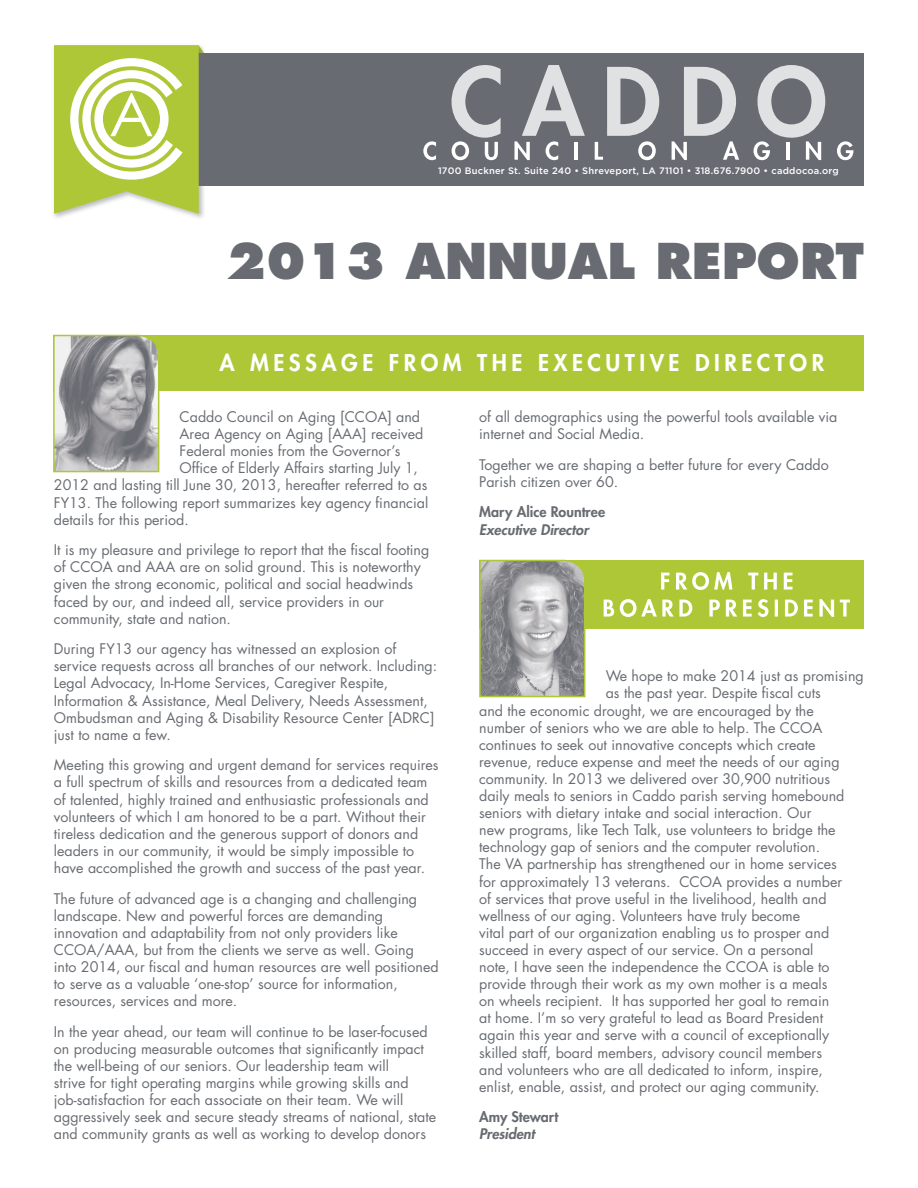
<style>
.page{position:relative;width:918px;height:1188px;background:#fff}
.page>*{position:absolute;margin:0;border:0;box-sizing:border-box;transform-origin:0 0}
.t1{font:800 48px "Futura";color:#686c72}
.t2{font:800 22.5px "Futura";letter-spacing:.2em;color:#fff}
.t3{font:14.25px/17.1px "Futura";color:#686c72}
.t4{font:800 14.25px "Futura";letter-spacing:-.005em;color:#686c72}
.t5{font:italic 800 14.25px "Futura";color:#686c72}
.t6{font:500 9.3px "Gotham";letter-spacing:.025em;color:#fff}
</style>
<div class="page">
<div style="left:62px;top:54px;width:802px;height:132px;background:#686c72"></div>
<svg style="left:423px;top:141px;width:13px;height:19px"></svg>
<svg style="left:452px;top:65px;width:49px;height:95px"></svg>
<svg style="left:514px;top:65px;width:71px;height:95px"></svg>
<hr style="left:575px;top:142px;width:3px;height:18px;background:#fff">
<svg style="left:595px;top:67px;width:64px;height:93px"></svg>
<svg style="left:672px;top:67px;width:67px;height:93px"></svg>
<svg style="left:754px;top:65px;width:71px;height:95px"></svg>
<svg style="left:837px;top:141px;width:16px;height:19px"></svg>
<div style="left:54px;top:335px;width:810px;height:55px;background:#aec736"></div>
<svg style="left:53px;top:334px;width:107px;height:139px;background:#a1a29e"></svg>
<div style="left:479px;top:560px;width:385px;height:69px;background:#aec736"></div>
<svg style="left:479px;top:559px;width:107px;height:139px;background:#a3a49f"></svg>
<svg style="left:661px;top:572px;width:132px;height:18px"></svg>
<svg style="left:604px;top:599px;width:246px;height:18px"></svg>
<svg style="left:54px;top:45px;width:156px;height:169px;background:#c4d478"></svg>
<p class="t6" style="left:438px;top:166px;width:402px">1700 Buckner St. Suite 240 • Shreveport, LA 71101 • 318.676.7900 • caddocoa.org</p>
<h1 class="t1" style="left:226px;top:232px;width:639px">2013 ANNUAL REPORT</h1>
<h2 class="t2" style="left:219px;top:349px;width:121px">A ME SSAGE</h2>
<h2 class="t2" style="left:389px;top:349px;width:19px">FROM</h2>
<h2 class="t2" style="left:477px;top:349px;width:30px">THE</h2>
<h2 class="t2" style="left:538px;top:349px;width:18px">EXECU</h2>
<h2 class="t2" style="left:625px;top:349px;width:29px">TIVE</h2>
<h2 class="t2" style="left:695px;top:349px;width:16px">DIREC</h2>
<h2 class="t2" style="left:775px;top:349px;width:33px">TOR</h2>
<p class="t3" style="left:180px;top:408px;width:242px">Caddo Council on Aging [CCOA] and</p>
<p class="t3" style="left:180px;top:425px;width:245px">Area Agency on Aging [AAA] received</p>
<p class="t3" style="left:180px;top:442px;width:222px">Federal monies from the Governor’s</p>
<p class="t3" style="left:180px;top:459px;width:240px">Office of Elderly Affairs starting July 1,</p>
<p class="t3" style="left:54px;top:476px;width:375px">2012 and lasting till June 30, 2013, hereafter referred to as</p>
<p class="t3" style="left:54px;top:494px;width:376px">FY13. The following report summarizes key agency financial</p>
<p class="t3" style="left:54px;top:511px;width:136px">details for this period.</p>
<p class="t3" style="left:54px;top:541px;width:377px">It is my pleasure and privilege to report that the fiscal footing of CCOA and AAA are on solid ground. This is noteworthy given the strong economic, political and social headwinds faced by our, and indeed all, service providers in our community, state and nation.</p>
<p class="t3" style="left:54px;top:640px;width:385px">During FY13 our agency has witnessed an explosion of service requests across all branches of our network. Including:<br>Legal Advocacy, In-Home Services, Caregiver Respite, Information &amp; Assistance, Meal Delivery, Needs Assessment, Ombudsman and Aging &amp; Disability Resource Center [ADRC] just to name a few.</p>
<p class="t3" style="left:54px;top:756px;width:386px">Meeting this growing and urgent demand for services requires a full spectrum of skills and resources from a dedicated team of talented, highly trained and enthusiastic professionals and volunteers of which I am honored to be a part. Without their tireless dedication and the generous support of donors and leaders in our community, it would be simply impossible to have accomplished the growth and success of the past year.</p>
<p class="t3" style="left:54px;top:890px;width:386px">The future of advanced age is a changing and challenging landscape. New and powerful forces are demanding innovation and adaptability from not only providers like CCOA/AAA, but from the clients we serve as well. Going into 2014, our fiscal and human resources are well positioned to serve as a valuable ‘one-stop’ source for information, resources, services and more.</p>
<p class="t3" style="left:54px;top:1023px;width:384px">In the year ahead, our team will continue to be laser-focused on producing measurable outcomes that significantly impact the well-being of our seniors. Our leadership team will<br>strive for tight operating margins while growing skills and job-satisfaction for each associate on their team. We will aggressively seek and secure steady streams of national, state and community grants as well as working to develop donors</p>
<p class="t3" style="left:479px;top:408px;width:360px">of all demographics using the powerful tools available via internet and Social Media.</p>
<p class="t3" style="left:479px;top:456px;width:351px">Together we are shaping a better future for every Caddo<br>Parish citizen over 60.</p>
<p class="t4" style="left:479px;top:503px;width:127px">Mary Alice Rountree</p>
<p class="t5" style="left:479px;top:520px;width:111px">Executive Director</p>
<p class="t3" style="left:606px;top:667px;width:260px">We hope to make 2014 just as promising</p>
<p class="t3" style="left:606px;top:684px;width:217px">as the past year. Despite fiscal cuts</p>
<p class="t3" style="left:479px;top:702px;width:336px">and the economic drought, we are encouraged by the</p>
<p class="t3" style="left:479px;top:719px;width:345px">number of seniors who we are able to help. The CCOA</p>
<p class="t3" style="left:479px;top:736px;width:338px">continues to seek out innovative concepts which create</p>
<p class="t3" style="left:479px;top:753px;width:362px">revenue, reduce expense and meet the needs of our aging</p>
<p class="t3" style="left:479px;top:770px;width:352px">community. In 2013 we delivered over 30,900 nutritious</p>
<p class="t3" style="left:479px;top:787px;width:367px">daily meals to seniors in Caddo parish serving homebound</p>
<p class="t3" style="left:479px;top:804px;width:334px">seniors with dietary intake and social interaction. Our</p>
<p class="t3" style="left:479px;top:821px;width:358px">new programs, like Tech Talk, use volunteers to bridge the</p>
<p class="t3" style="left:479px;top:838px;width:342px">technology gap of seniors and the computer revolution.</p>
<p class="t3" style="left:479px;top:855px;width:359px">The VA partnership has strengthened our in home services</p>
<p class="t3" style="left:479px;top:873px;width:365px">for approximately 13 veterans. CCOA provides a number</p>
<p class="t3" style="left:479px;top:890px;width:349px">of services that prove useful in the livelihood, health and</p>
<p class="t3" style="left:479px;top:907px;width:322px">wellness of our aging. Volunteers have truly become</p>
<p class="t3" style="left:479px;top:924px;width:352px">vital part of our organization enabling us to prosper and</p>
<p class="t3" style="left:479px;top:941px;width:336px">succeed in every aspect of our service. On a personal</p>
<p class="t3" style="left:479px;top:958px;width:352px">note, I have seen the independence the CCOA is able to</p>
<p class="t3" style="left:479px;top:975px;width:350px">provide through their work as my own mother is a meals</p>
<p class="t3" style="left:479px;top:992px;width:352px">on wheels recipient. It has supported her goal to remain</p>
<p class="t3" style="left:479px;top:1009px;width:345px">at home. I’m so very grateful to lead as Board President</p>
<p class="t3" style="left:479px;top:1026px;width:352px">again this year and serve with a council of exceptionally</p>
<p class="t3" style="left:479px;top:1044px;width:344px">skilled staff, board members, advisory council members</p>
<p class="t3" style="left:479px;top:1061px;width:345px">and volunteers who are all dedicated to inform, inspire,</p>
<p class="t3" style="left:479px;top:1078px;width:342px">enlist, enable, assist, and protect our aging community.</p>
<p class="t4" style="left:479px;top:1108px;width:81px">Amy Stewart</p>
<p class="t5" style="left:479px;top:1125px;width:57px">President</p>
</div>
